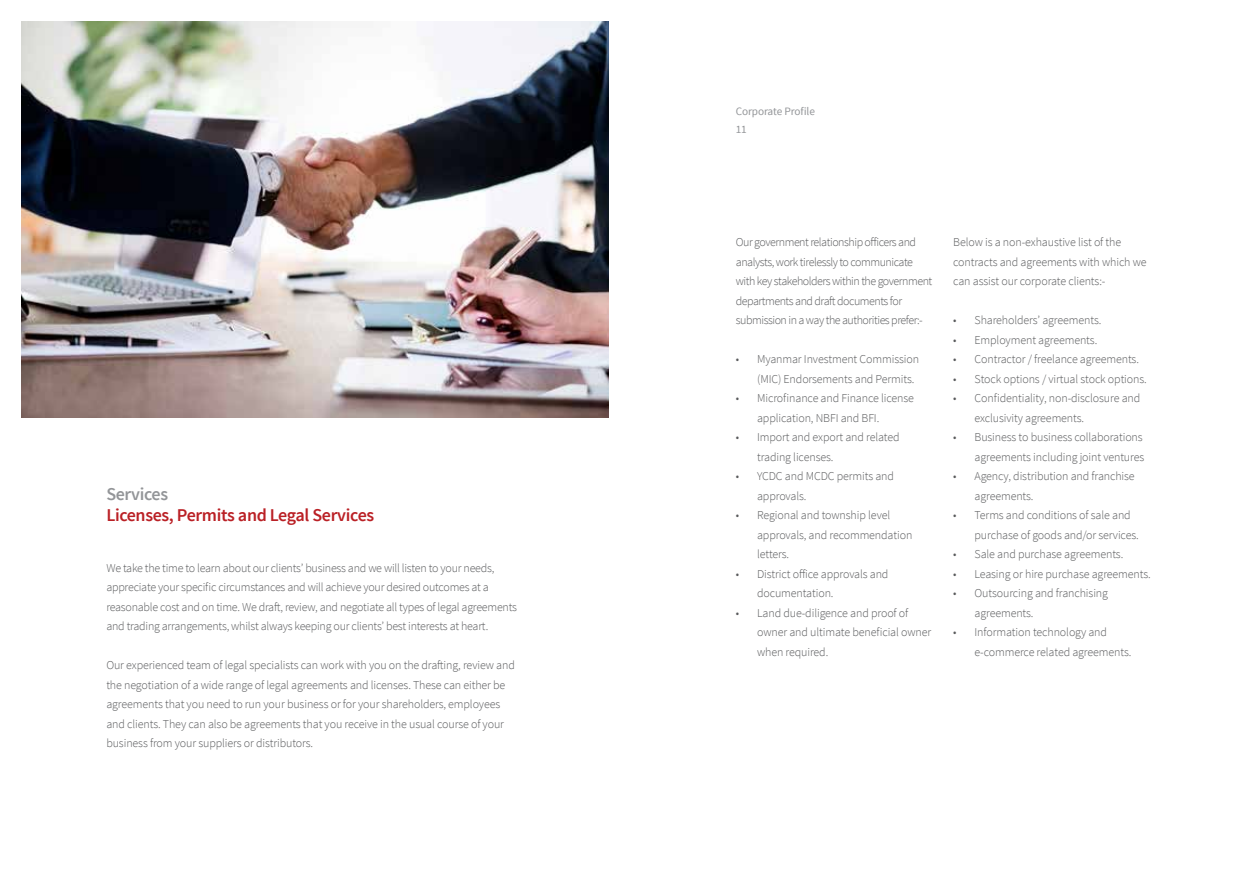
<style>
.page{position:relative;width:1259px;height:893px;background:#fff}
.page>*{position:absolute;margin:0;border:0;box-sizing:border-box;transform-origin:0 0}
.t1{font:600 18px "Source Sans Pro";letter-spacing:-.02em;color:#ba2025}
.t2{font:600 18px "Source Sans Pro";letter-spacing:-.02em;color:#939598}
.t3{font:300 12px/19.5px "Source Sans Pro";letter-spacing:-.01em;color:#58595b}
.t4{font:300 12px/19.5px "Source Sans Pro";letter-spacing:-.04em;color:#58595b}
.t5{font:11.25px/18px "Source Sans Pro";letter-spacing:-.01em;color:#939598}
</style>
<div class="page">
<img style="left:21px;top:21px;width:587px;height:396px">
<h1 class="t2" style="left:106px;top:482px;width:63px">Services</h1>
<h1 class="t1" style="left:106px;top:504px;width:269px">Licenses, Permits and Legal Services</h1>
<p class="t3" style="left:106px;top:558px;width:412px">We take the time to learn about our clients’ business and we will listen to your needs, appreciate your specific circumstances and will achieve your desired outcomes at a reasonable cost and on time. We draft, review, and negotiate all types of legal agreements and trading arrangements, whilst always keeping our clients’ best interests at heart.</p>
<p class="t3" style="left:106px;top:656px;width:410px">Our experienced team of legal specialists can work with you on the drafting, review and the negotiation of a wide range of legal agreements and licenses. These can either be agreements that you need to run your business or for your shareholders, employees and clients. They can also be agreements that you receive in the usual course of your business from your suppliers or distributors.</p>
<p class="t5" style="left:736px;top:102px;width:81px">Corporate Profile<br>11</p>
<p class="t4" style="left:736px;top:233px;width:198px">Our government relationship officers and analysts, work tirelessly to communicate with key stakeholders within the government departments and draft documents for submission in a way the authorities prefer:-</p>
<p class="t3" style="left:757px;top:350px;width:164px;text-indent:-21px">• Myanmar Investment Commission (MIC) Endorsements and Permits.</p>
<p class="t3" style="left:757px;top:389px;width:158px;text-indent:-21px">• Microfinance and Finance license application, NBFI and BFI.</p>
<p class="t3" style="left:757px;top:428px;width:144px;text-indent:-21px">• Import and export and related trading licenses.</p>
<p class="t3" style="left:757px;top:467px;width:138px;text-indent:-21px">• YCDC and MCDC permits and approvals.</p>
<p class="t3" style="left:757px;top:506px;width:157px;text-indent:-21px">• Regional and township level approvals, and recommendation letters.</p>
<p class="t3" style="left:757px;top:564px;width:133px;text-indent:-21px">• District office approvals and documentation.</p>
<p class="t3" style="left:757px;top:603px;width:176px;text-indent:-21px">• Land due-diligence and proof of owner and ultimate beneficial owner when required.</p>
<p class="t3" style="left:953px;top:233px;width:195px">Below is a non-exhaustive list of the contracts and agreements with which we can assist our corporate clients:-</p>
<p class="t3" style="left:953px;top:311px;width:150px">• Shareholders’ agreements.</p>
<p class="t3" style="left:953px;top:330px;width:146px">• Employment agreements.</p>
<p class="t3" style="left:953px;top:350px;width:187px">• Contractor / freelance agreements.</p>
<p class="t3" style="left:953px;top:369px;width:195px">• Stock options / virtual stock options.</p>
<p class="t3" style="left:974px;top:389px;width:167px;text-indent:-21px">• Confidentiality, non-disclosure and exclusivity agreements.</p>
<p class="t3" style="left:953px;top:428px;width:192px;text-align:right">• Business to business collaborations agreements including joint ventures</p>
<p class="t3" style="left:974px;top:467px;width:162px;text-indent:-21px">• Agency, distribution and franchise agreements.</p>
<p class="t3" style="left:974px;top:506px;width:166px;text-indent:-21px">• Terms and conditions of sale and purchase of goods and/or services.</p>
<p class="t3" style="left:953px;top:545px;width:172px">• Sale and purchase agreements.</p>
<p class="t3" style="left:953px;top:564px;width:199px">• Leasing or hire purchase agreements.</p>
<p class="t3" style="left:974px;top:584px;width:135px;text-indent:-21px">• Outsourcing and franchising agreements.</p>
<p class="t3" style="left:974px;top:623px;width:158px;text-indent:-21px">• Information technology and e-commerce related agreements.</p>
</div>
